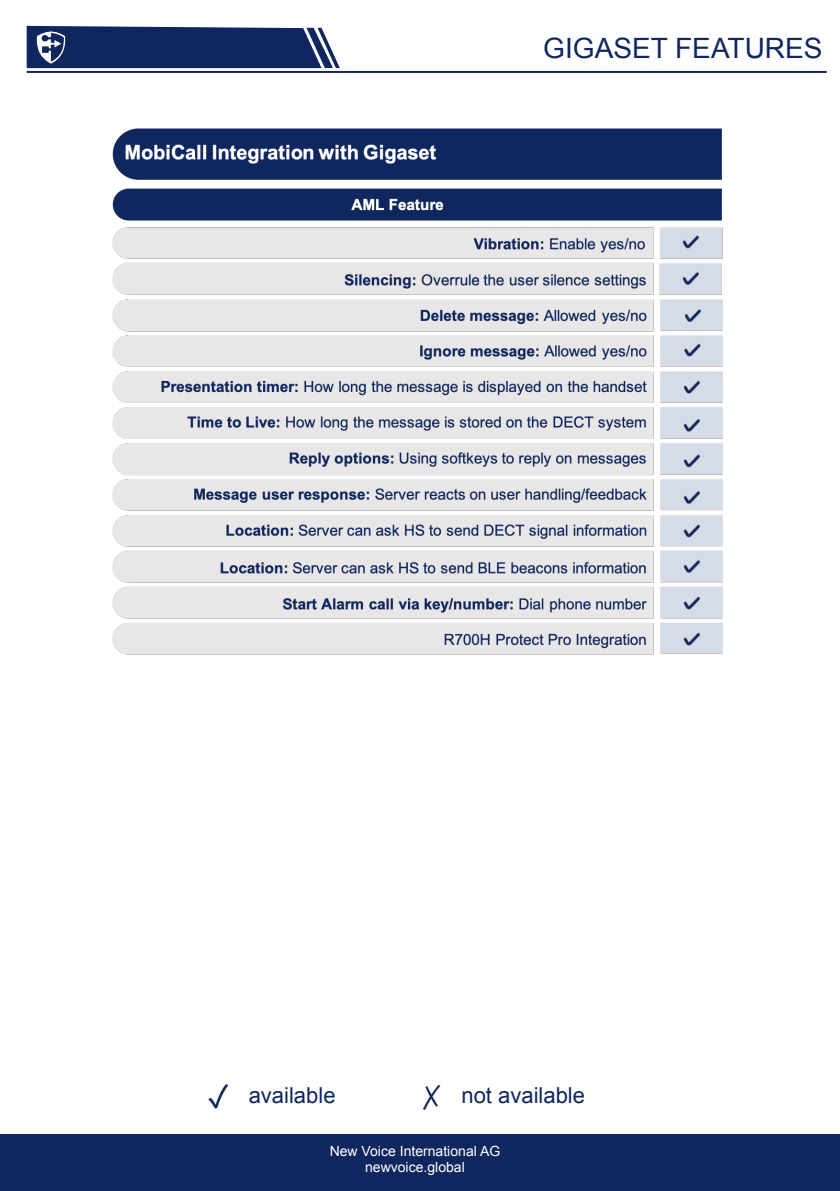
<style>
.page{position:relative;width:840px;height:1191px;background:#fff}
.page>*{position:absolute;margin:0;border:0;box-sizing:border-box;transform-origin:0 0}
.t1{font:28px "Arial";color:#0f275e}
.t2{font:22px "Arial";color:#0f275e}
.t3{font:14px "Arial";color:#fff}
</style>
<div class="page">
<hr style="left:27px;top:71px;width:799px;height:2px;background:#0f275e">
<svg style="left:27px;top:26px;width:312px;height:42px;background:#20376a"></svg>
<img style="left:34px;top:31px;width:33px;height:33px">
<div style="left:0;top:1134px;width:839px;height:57px;background:#0f275e"></div>
<img style="left:112px;top:128px;width:609px;height:527px">
<img style="left:208px;top:1084px;width:21px;height:25px">
<img style="left:423px;top:1085px;width:18px;height:25px">
<p class="t1" style="left:543px;top:30px;width:281px">GIGASET FEATURES</p>
<p class="t2" style="left:248px;top:1081px;width:88px">available</p>
<p class="t2" style="left:461px;top:1081px;width:125px">not available</p>
<p class="t3" style="left:329px;top:1141px;width:172px">New Voice International AG</p>
<p class="t3" style="left:365px;top:1158px;width:101px">newvoice.global</p>
</div>
